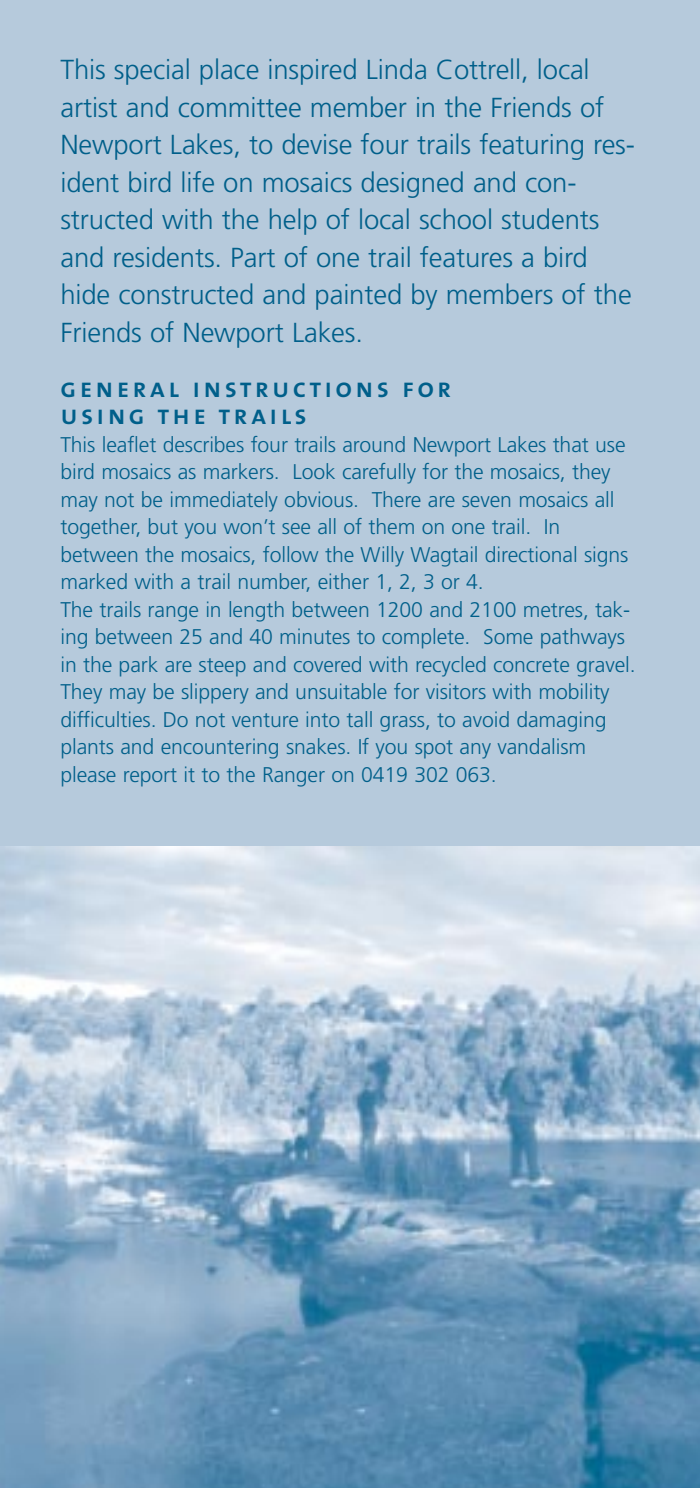
<style>
.page{position:relative;width:700px;height:1488px;background:#fff}
.page>*{position:absolute;margin:0;border:0;box-sizing:border-box;transform-origin:0 0}
.t1{font:300 27.5px/37.5px "Frutiger";letter-spacing:-.005em;color:#005f8a}
.t2{font:27.5px/27.5px "The Sans Semi Bold Caps";letter-spacing:.12em;color:#005f8a}
.t3{font:300 21.25px/27.5px "Frutiger";letter-spacing:-.005em;color:#005f8a}
</style>
<div class="page">
<div style="left:0;top:0;width:700px;height:1487px;background:#b6cadc"></div>
<img style="left:0;top:846px;width:700px;height:641px">
<p class="t1" style="left:60px;top:53px;width:576px">This special place inspired Linda Cottrell, local artist and committee member in the Friends of Newport Lakes, to devise four trails featuring res&shy;ident bird life on mosaics designed and con&shy;structed with the help of local school students and residents. Part of one trail features a bird hide constructed and painted by members of the Friends of Newport Lakes.</p>
<p class="t2" style="left:60px;top:373px;width:393px">general instructions for using the trails</p>
<p class="t3" style="left:60px;top:432px;width:577px">This leaflet describes four trails around Newport Lakes that use bird mosaics as markers. Look carefully for the mosaics, they may not be immediately obvious. There are seven mosaics all together, but you won’t see all of them on one trail. In between the mosaics, follow the Willy Wagtail directional signs marked with a trail number, either 1, 2, 3 or 4.<br>The trails range in length between 1200 and 2100 metres, tak&shy;ing between 25 and 40 minutes to complete. Some pathways in the park are steep and covered with recycled concrete gravel.<br>They may be slippery and unsuitable for visitors with mobility difficulties. Do not venture into tall grass, to avoid damaging plants and encountering snakes. If you spot any vandalism please report it to the Ranger on 0419 302 063.</p>
</div>
